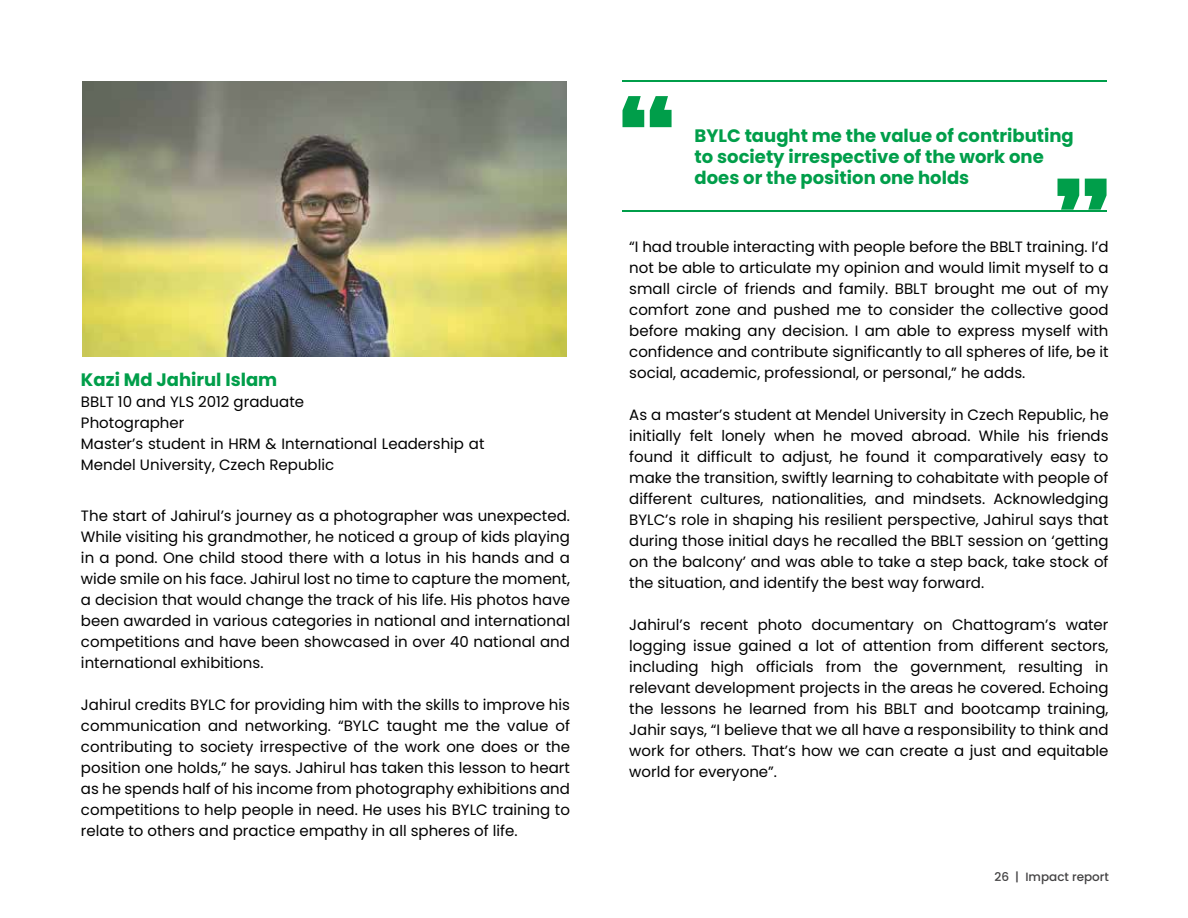
<style>
.page{position:relative;width:1188px;height:918px;background:#fff}
.page>*{position:absolute;margin:0;border:0;box-sizing:border-box;transform-origin:0 0}
.t1{font:700 18px/21px "Poppins";color:#009e4a}
.t2{font:15px/21px "Poppins";color:#000;text-align:justify}
.t3{font:500 12px "Poppins";color:#434243}
</style>
<div class="page">
<img style="left:82px;top:81px;width:485px;height:276px">
<hr style="left:623px;top:80px;width:484px;height:2px;background:#009e4a">
<hr style="left:623px;top:210px;width:484px;height:2px;background:#009e4a">
<svg style="left:622px;top:96px;width:50px;height:31px"></svg>
<svg style="left:1058px;top:179px;width:49px;height:31px"></svg>
<p class="t1" style="left:81px;top:369px;width:198px">Kazi Md Jahirul Islam</p>
<p class="t2" style="left:81px;top:391px;width:405px;text-align:left">BBLT 10 and YLS 2012 graduate<br>Photographer<br>Master’s student in HRM &amp; International Leadership at Mendel University, Czech Republic</p>
<p class="t2" style="left:81px;top:505px;width:491px">The start of Jahirul’s journey as a photographer was unexpected.<br>While visiting his grandmother, he noticed a group of kids playing in a pond. One child stood there with a lotus in his hands and a wide smile on his face. Jahirul lost no time to capture the moment, a decision that would change the track of his life. His photos have been awarded in various categories in national and international competitions and have been showcased in over 40 national and international exhibitions.</p>
<p class="t2" style="left:81px;top:694px;width:491px">Jahirul credits BYLC for providing him with the skills to improve his communication and networking. “BYLC taught me the value of contributing to society irrespective of the work one does or the position one holds,” he says. Jahirul has taken this lesson to heart as he spends half of his income from photography exhibitions and competitions to help people in need. He uses his BYLC training to relate to others and practice empathy in all spheres of life.</p>
<p class="t1" style="left:695px;top:125px;width:381px">BYLC taught me the value of contributing to society irrespective of the work one does or the position one holds</p>
<p class="t2" style="left:629px;top:236px;width:481px">“I had trouble interacting with people before the BBLT training. I’d not be able to articulate my opinion and would limit myself to a small circle of friends and family. BBLT brought me out of my comfort zone and pushed me to consider the collective good before making any decision. I am able to express myself with confidence and contribute significantly to all spheres of life, be it social, academic, professional, or personal,” he adds.</p>
<p class="t2" style="left:629px;top:404px;width:481px">As a master’s student at Mendel University in Czech Republic, he initially felt lonely when he moved abroad. While his friends found it difficult to adjust, he found it comparatively easy to make the transition, swiftly learning to cohabitate with people of different cultures, nationalities, and mindsets. Acknowledging BYLC’s role in shaping his resilient perspective, Jahirul says that during those initial days he recalled the BBLT session on ‘getting on the balcony’ and was able to take a step back, take stock of the situation, and identify the best way forward.</p>
<p class="t2" style="left:629px;top:614px;width:481px">Jahirul’s recent photo documentary on Chattogram’s water logging issue gained a lot of attention from different sectors, including high officials from the government, resulting in relevant development projects in the areas he covered. Echoing the lessons he learned from his BBLT and bootcamp training, Jahir says, “I believe that we all have a responsibility to think and work for others. That’s how we can create a just and equitable world for everyone”.</p>
<p class="t3" style="left:994px;top:870px;width:116px">26 | Impact report</p>
</div>
